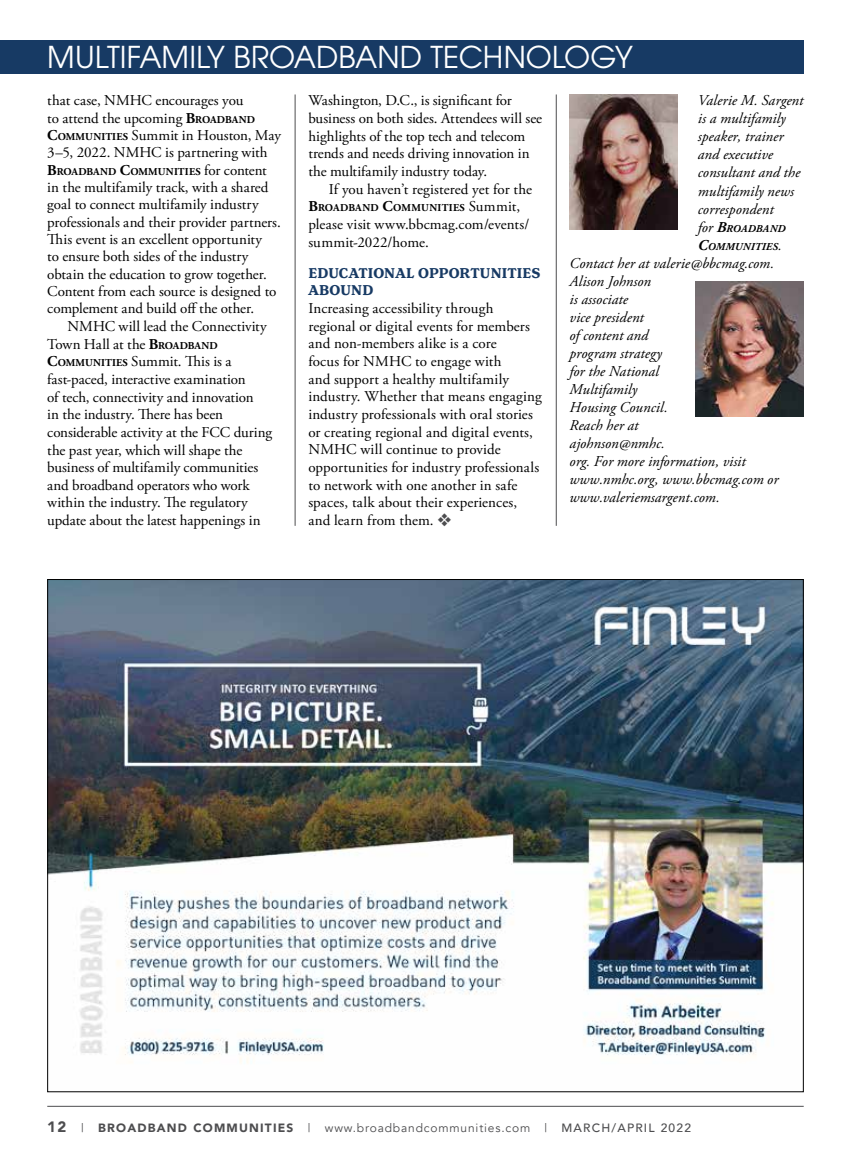
<style>
.page{position:relative;width:851px;height:1161px;background:#fff}
.page>*{position:absolute;margin:0;border:0;box-sizing:border-box;transform-origin:0 0}
.t1{font:30px "ITC Avant Garde Pro";color:#fff}
.t2{font:15px/17.7px "Adobe Garamond Pro";color:#000}
.t3{font:italic 15px/18px "Adobe Garamond Pro";letter-spacing:.005em;color:#000}
.t4{font:700 15px/17.7px "Henriette";letter-spacing:.005em;color:#173a64}
.t5{font:12px "Avenir";letter-spacing:.07em;color:#4d4d4f}
.t6{font:700 10.5px "Adobe Garamond Pro";letter-spacing:.02em;color:#000}
.t7{font:italic 700 10.5px/18px "Adobe Garamond Pro";letter-spacing:.025em;color:#000}
.s1{font-weight:700}
.s2{font-weight:700;font-size:10.5px}
.s3{font-size:15px}
.s4{font-weight:400;font-size:15px}
.s5{color:#4d4d4f}
.s6{font-weight:900;font-size:15px}
.s7{font-weight:900}
.s8{font-weight:500}
</style>
<div class="page">
<div style="left:0;top:40px;width:803px;height:34px;background:#173a64"></div>
<hr style="left:47px;top:1106px;width:756px;height:1px;background:#4d4d4f">
<hr style="left:556px;top:94px;width:1px;height:432px;background:#4d4d4f">
<hr style="left:295px;top:94px;width:1px;height:432px;background:#4d4d4f">
<img style="left:695px;top:281px;width:108px;height:135px">
<img style="left:569px;top:94px;width:108px;height:135px">
<img style="left:49px;top:581px;width:752px;height:482px">
<h1 class="t1" style="left:47px;top:39px;width:587px">MULTIFAMILY BROADBAND TECHNOLOGY</h1>
<p class="t2" style="left:47px;top:92px;width:235px">that case, NMHC encourages you<br>to attend the upcoming <span class="s1">B</span><span class="s2">ROADBAND </span><span class="s1">C</span><span class="s2">OMMUNITIES</span> Summit in Houston, May 3–5, 2022. NMHC is partnering with</p>
<p class="t6" style="left:47px;top:165px;width:221px"><span class="s3">B</span>ROADBAND <span class="s3">C</span>OMMUNITIES <span class="s4">for content</span></p>
<p class="t2" style="left:47px;top:179px;width:235px">in the multifamily track, with a shared goal to connect multifamily industry professionals and their provider partners.<br>This event is an excellent opportunity<br>to ensure both sides of the industry obtain the education to grow together.<br>Content from each source is designed to complement and build off the other.</p>
<p class="t2" style="left:47px;top:318px;width:226px;text-indent:20px">NMHC will lead the Connectivity Town Hall at the <span class="s1">B</span><span class="s2">ROADBAND </span><span class="s1">C</span><span class="s2">OMMUNITIES</span> Summit. This is a fast-paced, interactive examination<br>of tech, connectivity and innovation<br>in the industry. There has been considerable activity at the FCC during the past year, which will shape the business of multifamily communities and broadband operators who work within the industry. The regulatory update about the latest happenings in</p>
<p class="t2" style="left:308px;top:92px;width:235px">Washington, D.C., is significant for business on both sides. Attendees will see highlights of the top tech and telecom trends and needs driving innovation in the multifamily industry today.</p>
<p class="t2" style="left:329px;top:181px;width:205px">If you haven’t registered yet for the</p>
<p class="t6" style="left:308px;top:202px;width:213px"><span class="s3">B</span>ROADBAND <span class="s3">C</span>OMMUNITIES <span class="s4">Summit,</span></p>
<p class="t2" style="left:308px;top:216px;width:222px">please visit www.bbcmag.com/events/ summit-2022/home.</p>
<p class="t4" style="left:308px;top:264px;width:234px">EDUCATIONAL OPPORTUNITIES<br>ABOUND</p>
<p class="t2" style="left:308px;top:300px;width:235px">Increasing accessibility through regional or digital events for members and non-members alike is a core<br>focus for NMHC to engage with<br>and support a healthy multifamily industry. Whether that means engaging industry professionals with oral stories or creating regional and digital events, NMHC will continue to provide opportunities for industry professionals to network with one another in safe spaces, talk about their experiences, and learn from them. <span class="s5">❖</span></p>
<p class="t3" style="left:698px;top:92px;width:107px">Valerie M. Sargent is a multifamily speaker, trainer and executive consultant and the multifamily news correspondent</p>
<p class="t7" style="left:698px;top:220px;width:89px"><span class="s4">for</span> <span class="s3">B</span>ROADBAND<br><span class="s3">C</span>OMMUNITIES<span class="s4">.</span></p>
<p class="t3" style="left:569px;top:254px;width:210px">Contact her at valerie@bbcmag.com.<br>Alison Johnson<br>is associate<br>vice president<br>of content and<br>program strategy<br>for the National<br>Multifamily<br>Housing Council.<br>Reach her at<br>ajohnson@nmhc.<br>org. For more information, visit www.nmhc.org, www.bbcmag.com or www.valeriemsargent.com.</p>
<p class="t5" style="left:47px;top:1121px;width:645px"><span class="s6">12</span> | <span class="s7">BROADBAND COMMUNITIES</span> | www.broadbandcommunities.com | <span class="s8">MARCH/APRIL 2022</span></p>
</div>
